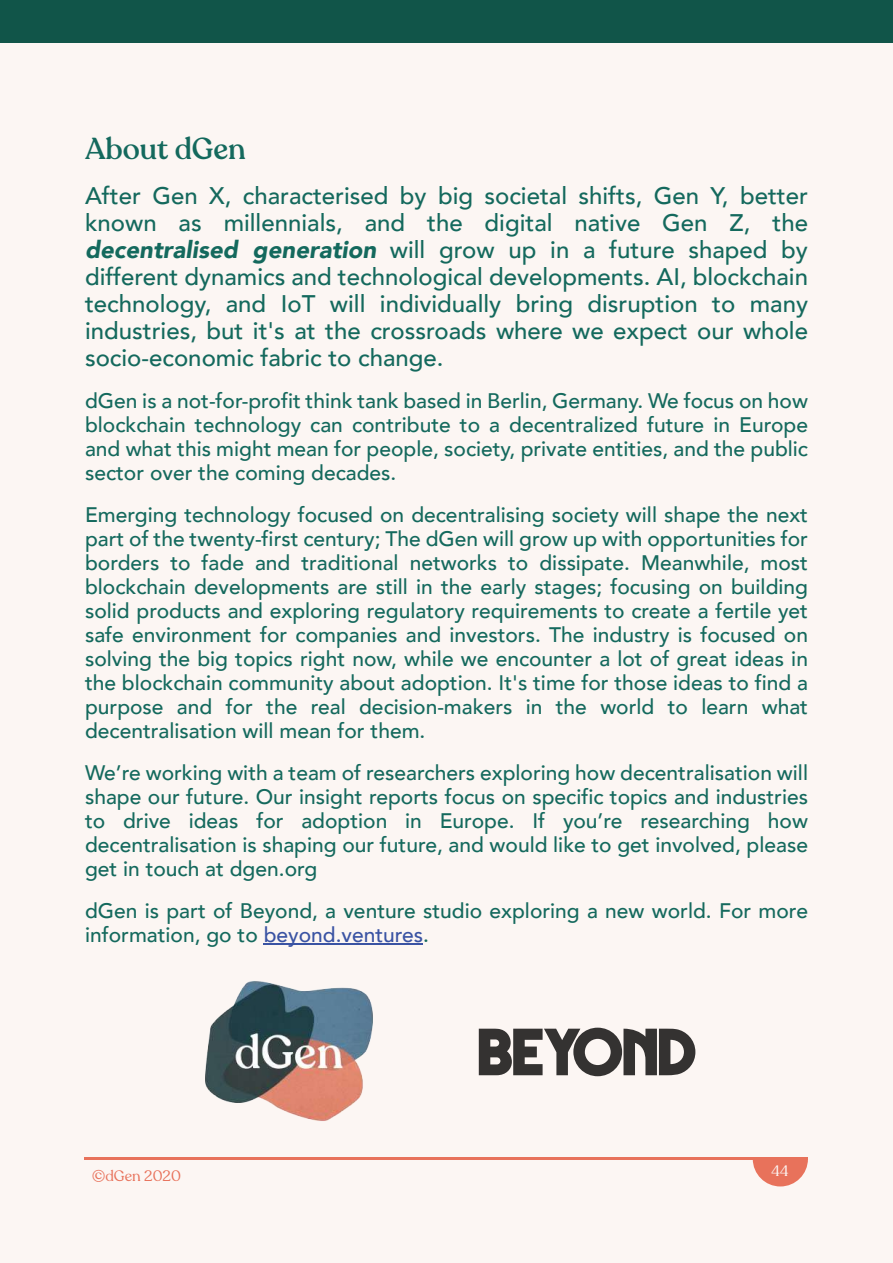
<style>
.page{position:relative;width:893px;height:1263px;background:#fcf6f3}
.page>*{position:absolute;margin:0;border:0;box-sizing:border-box;transform-origin:0 0}
.t1{font:700 67.5px "Marvin Visions";color:#343231}
.t2{font:500 30px "Recoleta";color:#14695d}
.t3{font:500 24px/27px "Avenir";color:#14695d;text-align:justify}
.t4{font:500 21px/24px "Avenir";color:#14695d;text-align:justify}
.t5{font:15px "Recoleta";color:#e8725b}
.t6{font:15px "Recoleta";color:#fcf6f3}
.s1{font-weight:900;font-style:italic}
.s2{color:#3a53a3}
</style>
<div class="page">
<hr style="left:85px;top:1158px;width:723px;height:2px;background:#e8725b">
<svg style="left:753px;top:1160px;width:55px;height:26px"></svg>
<hr style="left:264px;top:943px;width:159px;height:1px;background:#3a53a3">
<div style="left:0;top:0;width:893px;height:43px;background:#115549"></div>
<img style="left:205px;top:981px;width:168px;height:140px">
<h2 class="t2" style="left:85px;top:129px;width:162px">About dGen</h2>
<p class="t3" style="left:85px;top:182px;width:724px">After Gen X, characterised by big societal shifts, Gen Y, better known as millennials, and the digital native Gen Z, the <span class="s1">decentralised generation</span> will grow up in a future shaped by different dynamics and technological developments. AI, blockchain technology, and IoT will individually bring disruption to many industries, but it's at the crossroads where we expect our whole socio-economic fabric to change.</p>
<p class="t4" style="left:85px;top:389px;width:724px">dGen is a not-for-profit think tank based in Berlin, Germany. We focus on how blockchain technology can contribute to a decentralized future in Europe and what this might mean for people, society, private entities, and the public sector over the coming decades.</p>
<p class="t4" style="left:85px;top:503px;width:724px">Emerging technology focused on decentralising society will shape the next part of the twenty-first century; The dGen will grow up with opportunities for borders to fade and traditional networks to dissipate. Meanwhile, most blockchain developments are still in the early stages; focusing on building solid products and exploring regulatory requirements to create a fertile yet safe environment for companies and investors. The industry is focused on solving the big topics right now, while we encounter a lot of great ideas in the blockchain community about adoption. It's time for those ideas to find a purpose and for the real decision-makers in the world to learn what decentralisation will mean for them.</p>
<p class="t4" style="left:85px;top:761px;width:724px">We’re working with a team of researchers exploring how decentralisation will shape our future. Our insight reports focus on specific topics and industries to drive ideas for adoption in Europe. If you’re researching how decentralisation is shaping our future, and would like to get involved, please get in touch at dgen.org</p>
<p class="t4" style="left:85px;top:899px;width:724px">dGen is part of Beyond, a venture studio exploring a new world. For more information, go to <span class="s2">beyond.ventures</span>.</p>
<h1 class="t1" style="left:478px;top:1021px;width:220px">BEYOND</h1>
<p class="t5" style="left:92px;top:1165px;width:90px">©dGen 2020</p>
<p class="t6" style="left:772px;top:1161px;width:18px">44</p>
</div>
